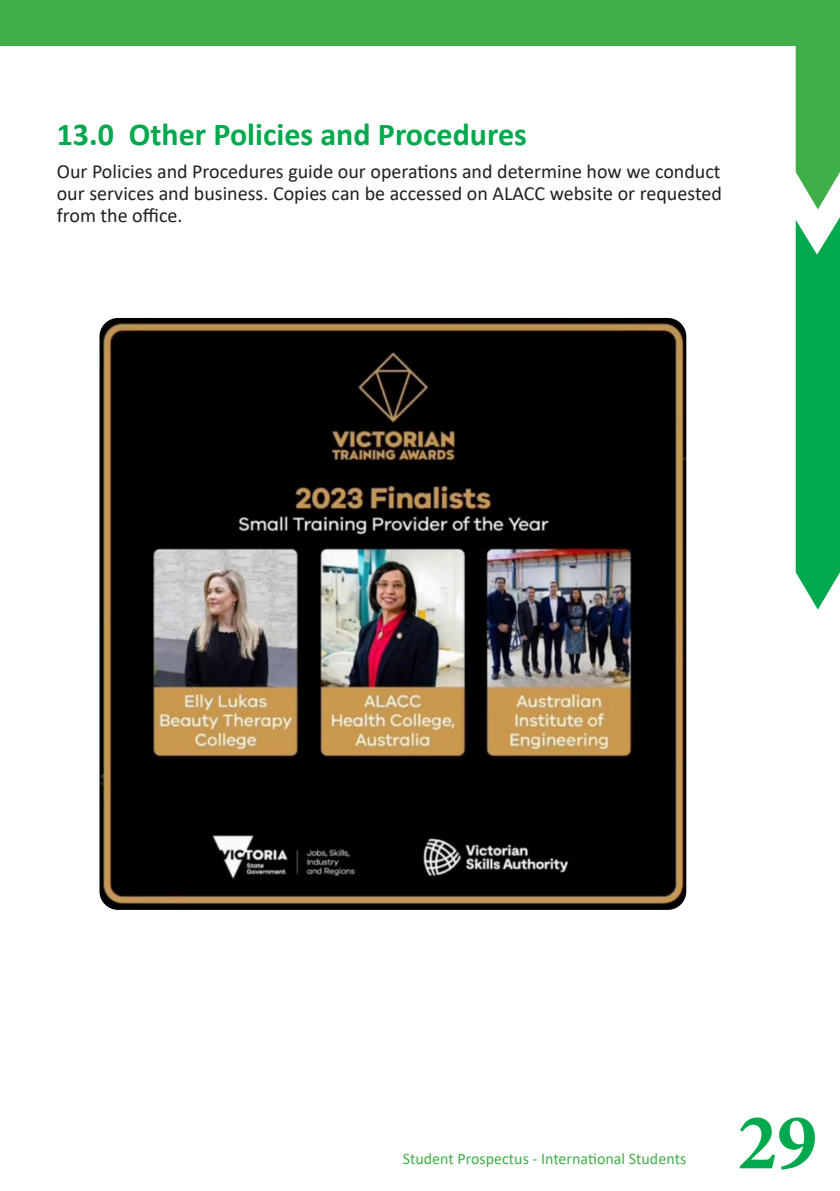
<style>
.page{position:relative;width:840px;height:1191px;background:#fff}
.page>*{position:absolute;margin:0;border:0;box-sizing:border-box;transform-origin:0 0}
.t1{font:700 80px "Minion Pro";color:#00a94d}
.t2{font:700 32px "Calibri";color:#00a94d}
.t3{font:20px/22px "Calibri";color:#231f20;text-align:justify}
.t4{font:16px "Calibri";color:#40ae49}
</style>
<div class="page">
<div style="left:0;top:0;width:839px;height:45px;background:#40ae49"></div>
<svg style="left:793px;top:45px;width:46px;height:564px;background:#3cb96b"></svg>
<img style="left:99px;top:318px;width:587px;height:592px">
<p class="t2" style="left:57px;top:111px;width:471px">13.0 Other Policies and Procedures</p>
<p class="t3" style="left:57px;top:160px;width:666px">Our Policies and Procedures guide our operations and determine how we conduct our services and business. Copies can be accessed on ALACC website or requested from the office.</p>
<p class="t4" style="left:402px;top:1147px;width:285px">Student Prospectus - International Students</p>
<h1 class="t1" style="left:736px;top:1086px;width:81px">29</h1>
</div>
